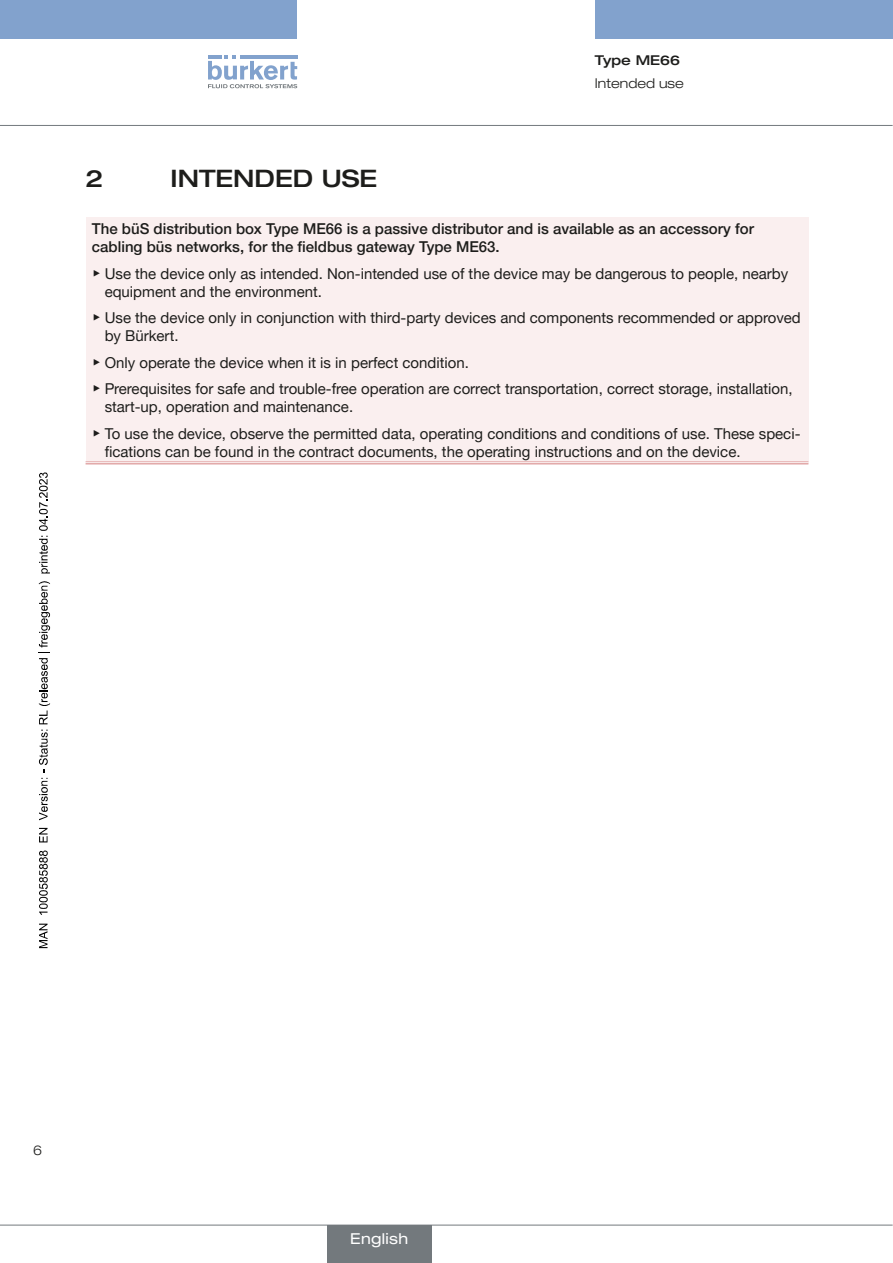
<style>
.page{position:relative;width:893px;height:1263px;background:#fff}
.page>*{position:absolute;margin:0;border:0;box-sizing:border-box;transform-origin:0 0}
.t1{font:500 expanded 24px "Helvetica Neue LTW1 G";color:#1d1d1b}
.t2{font:15px/18px "Helvetica Neue LTW1 G";color:#1d1d1b}
.t3{font:500 15px/18px "Helvetica Neue LTW1 G";color:#1d1d1b}
.t4{font:expanded 15px "Helvetica Neue LTW1 G";letter-spacing:.025em;color:#fff}
.t5{font:300 expanded 13.5px "Helvetica Neue LTW1 G";color:#1d1d1b}
.t6{font:500 expanded 13.5px "Helvetica Neue LTW1 G";color:#1d1d1b}
.s1{font-family:"Arial Unicode MS"}
</style>
<div class="page">
<div style="left:0;top:0;width:297px;height:38px;background:#82a2cd"></div>
<div style="left:595px;top:0;width:298px;height:38px;background:#82a2cd"></div>
<svg style="left:208px;top:55px;width:89px;height:33px"></svg>
<hr style="left:0;top:125px;width:893px;height:1px;background:#73797d">
<div style="left:86px;top:217px;width:722px;height:246px;background:#faefef"></div>
<hr style="left:86px;top:461px;width:722px;height:3px;background:#fff">
<hr style="left:86px;top:461px;width:722px;height:1px;background:#e2a9a9">
<hr style="left:86px;top:463px;width:722px;height:1px;background:#e2a9a9">
<hr style="left:0;top:1225px;width:893px;height:1px;background:#73797d">
<div style="left:327px;top:1225px;width:104px;height:38px;background:#73797d"></div>
<svg style="left:39px;top:924px;width:9px;height:24px"></svg>
<svg style="left:39px;top:850px;width:9px;height:65px"></svg>
<svg style="left:39px;top:828px;width:9px;height:14px"></svg>
<svg style="left:39px;top:581px;width:11px;height:239px"></svg>
<svg style="left:39px;top:472px;width:11px;height:101px"></svg>
<p class="t6" style="left:595px;top:51px;width:87px">Type ME66</p>
<p class="t5" style="left:595px;top:75px;width:90px">Intended use</p>
<h1 class="t1" style="left:86px;top:163px;width:19px">2</h1>
<h1 class="t1" style="left:171px;top:163px;width:208px">INTENDED USE</h1>
<p class="t3" style="left:92px;top:220px;width:664px">The büS distribution box Type ME66 is a passive distributor and is available as an accessory for cabling büs networks, for the fieldbus gateway Type ME63.</p>
<p class="t2" style="left:105px;top:264px;width:685px;text-indent:-13px"><span class="s1">▶</span> Use the device only as intended. Non-intended use of the device may be dangerous to people, nearby equipment and the environment.</p>
<p class="t2" style="left:105px;top:309px;width:698px;text-indent:-13px"><span class="s1">▶</span> Use the device only in conjunction with third-party devices and components recommended or approved by Bürkert.</p>
<p class="t2" style="left:92px;top:349px;width:702px;line-height:26.5px"><span class="s1">▶</span> Only operate the device when it is in perfect condition.<br><span class="s1">▶</span> Prerequisites for safe and trouble-free operation are correct transportation, correct storage, installation,</p>
<p class="t2" style="left:92px;top:393px;width:710px;line-height:26.5px;text-indent:13px">start-up, operation and maintenance.<br><span class="s1">▶</span> To use the device, observe the permitted data, operating conditions and conditions of use. These speci-</p>
<p class="t2" style="left:105px;top:442px;width:637px">fications can be found in the contract documents, the operating instructions and on the device.</p>
<p class="t5" style="left:33px;top:1142px;width:11px">6</p>
<p class="t4" style="left:350px;top:1229px;width:60px">English</p>
</div>
